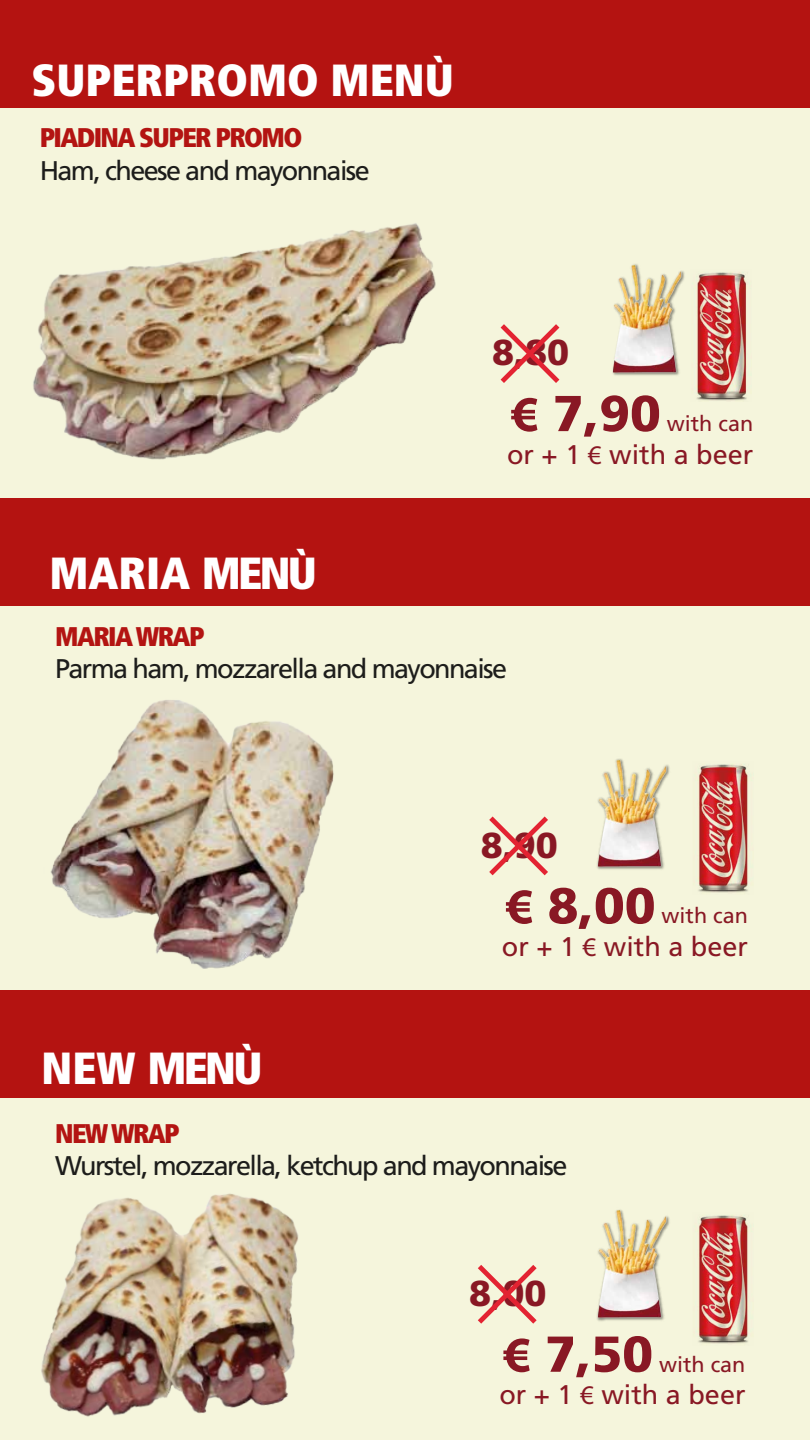
<style>
.page{position:relative;width:810px;height:1440px;background:#f5f5dc}
.page>*{position:absolute;margin:0;border:0;box-sizing:border-box;transform-origin:0 0}
.t1{font:900 50.4px "Frutiger";color:#891824}
.t2{font:900 condensed 45px "Frutiger";color:#fff}
.t3{font:900 36px "Frutiger";color:#891824}
.t4{font:27px "Frutiger";letter-spacing:-.06em;color:#1d1d1b}
.t5{font:27px "Frutiger";color:#891824}
.t6{font:900 condensed 27px "Frutiger";letter-spacing:-.06em;color:#b31412}
.t7{font:21.6px "Frutiger";color:#891824}
.s1{font-family:"Myriad Pro";font-weight:700}
.s2{font-family:"Myriad Pro"}
</style>
<div class="page">
<div style="left:0;top:0;width:810px;height:107px;background:#b41311"></div>
<div style="left:0;top:498px;width:810px;height:107px;background:#b41311"></div>
<div style="left:0;top:990px;width:810px;height:107px;background:#b41311"></div>
<img style="left:0;top:107px;width:501px;height:353px">
<img style="left:50px;top:700px;width:284px;height:269px">
<img style="left:41px;top:1193px;width:258px;height:224px">
<img style="left:597px;top:1209px;width:73px;height:112px">
<img style="left:696px;top:1215px;width:55px;height:129px">
<img style="left:597px;top:758px;width:73px;height:112px">
<img style="left:696px;top:764px;width:55px;height:129px">
<img style="left:696px;top:272px;width:54px;height:129px">
<img style="left:612px;top:264px;width:73px;height:112px">
<svg style="left:478px;top:1265px;width:59px;height:59px"></svg>
<svg style="left:489px;top:816px;width:59px;height:59px"></svg>
<svg style="left:501px;top:324px;width:58px;height:59px"></svg>
<h2 class="t2" style="left:31px;top:52px;width:424px">SUPERPROMO MENÙ</h2>
<p class="t6" style="left:40px;top:121px;width:264px">PIADINA SUPER PROMO</p>
<p class="t4" style="left:40px;top:154px;width:332px">Ham, cheese and mayonnaise</p>
<h3 class="t3" style="left:492px;top:331px;width:79px">8,80</h3>
<h1 class="t1" style="left:511px;top:383px;width:151px"><span class="s1">€</span> 7,90</h1>
<p class="t7" style="left:667px;top:411px;width:88px">with can</p>
<p class="t5" style="left:507px;top:438px;width:248px">or + 1 <span class="s2">€</span> with a beer</p>
<h2 class="t2" style="left:49px;top:546px;width:269px">MARIA MENÙ</h2>
<p class="t6" style="left:55px;top:620px;width:151px">MARIA WRAP</p>
<p class="t4" style="left:55px;top:653px;width:453px">Parma ham, mozzarella and mayonnaise</p>
<h3 class="t3" style="left:481px;top:823px;width:79px">8,90</h3>
<h1 class="t1" style="left:506px;top:875px;width:151px"><span class="s1">€</span> 8,00</h1>
<p class="t7" style="left:662px;top:903px;width:88px">with can</p>
<p class="t5" style="left:502px;top:931px;width:248px">or + 1 <span class="s2">€</span> with a beer</p>
<h2 class="t2" style="left:42px;top:1041px;width:222px">NEW MENÙ</h2>
<p class="t6" style="left:55px;top:1117px;width:126px">NEW WRAP</p>
<p class="t4" style="left:55px;top:1150px;width:514px">Wurstel, mozzarella, ketchup and mayonnaise</p>
<h3 class="t3" style="left:469px;top:1272px;width:79px">8,00</h3>
<h1 class="t1" style="left:503px;top:1324px;width:151px"><span class="s1">€</span> 7,50</h1>
<p class="t7" style="left:659px;top:1352px;width:88px">with can</p>
<p class="t5" style="left:499px;top:1379px;width:248px">or + 1 <span class="s2">€</span> with a beer</p>
</div>
